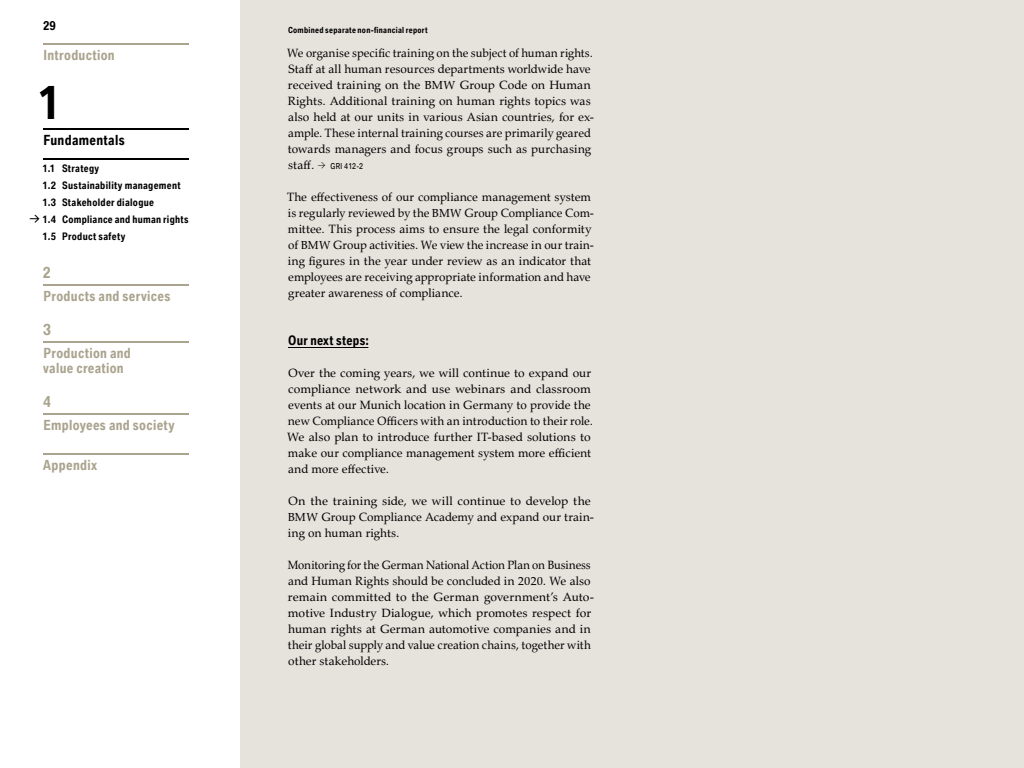
<style>
.page{position:relative;width:1024px;height:768px;background:#fff}
.page>*{position:absolute;margin:0;border:0;box-sizing:border-box;transform-origin:0 0}
.t1{font:700 45px "BMW Group Condensed";color:#000}
.t2{font:700 15px "BMW Group Condensed";color:#aaa38e}
.t3{font:700 13.5px/15px "BMW Group Condensed";letter-spacing:.015em;color:#aaa38e}
.t4{font:700 13.5px "BMW Group Condensed";letter-spacing:.015em;color:#000}
.t5{font:700 13.5px "BMW Group Expert 2016";color:#000}
.t6{font:700 12.7px "BMW Group Condensed";letter-spacing:.015em;color:#000}
.t7{font:12px/16px "BMW Group Serif";color:#000}
.t8{font:12px/16px "BMW Group Serif";color:#000;scale:.96 1}
.t9{font:700 12px "BMW Group Condensed";color:#000}
.t10{font:700 10px/17px "BMW Group Condensed";letter-spacing:.025em;color:#000}
.t11{font:700 8.1px "BMW Group Condensed";letter-spacing:.025em;color:#000}
.t12{font:7.9px "BMW Group Condensed";letter-spacing:.015em;color:#000}
.s1{font-size:11.7px}
.s2{font-family:"BMW Group Serif";font-size:12px}
.s3{font-family:"BMW Group Expert 2016";font-size:9.5px}
.s4{font-size:8.1px}
</style>
<div class="page">
<div style="left:240px;top:0;width:784px;height:768px;background:#e6e3dd"></div>
<hr style="left:288px;top:347px;width:80px;height:1px;background:#000">
<hr style="left:43px;top:43px;width:146px;height:2px;background:#aaa38e">
<hr style="left:43px;top:128px;width:146px;height:2px;background:#000">
<hr style="left:43px;top:158px;width:146px;height:2px;background:#000">
<hr style="left:43px;top:284px;width:146px;height:2px;background:#aaa38e">
<hr style="left:43px;top:341px;width:146px;height:2px;background:#aaa38e">
<hr style="left:43px;top:413px;width:146px;height:2px;background:#aaa38e">
<hr style="left:43px;top:453px;width:146px;height:2px;background:#aaa38e">
<p class="t9" style="left:43px;top:18px;width:15px">29</p>
<p class="t3" style="left:43px;top:47px;width:73px">Introduction</p>
<h1 class="t1" style="left:37px;top:73px;width:26px">1</h1>
<p class="t4" style="left:43px;top:131px;width:83px">Fundamentals</p>
<p class="t10" style="left:43px;top:159px;width:148px">1.1 Strategy<br>1.2 Sustainability management<br>1.3 Stakeholder dialogue<br>1.4 Compliance and human rights<br>1.5 Product safety</p>
<p class="t2" style="left:43px;top:263px;width:10px">2</p>
<p class="t3" style="left:43px;top:288px;width:129px">Products and services</p>
<p class="t2" style="left:43px;top:320px;width:10px">3</p>
<p class="t3" style="left:43px;top:345px;width:89px">Production and value creation</p>
<p class="t2" style="left:43px;top:392px;width:10px">4</p>
<p class="t3" style="left:43px;top:417px;width:133px">Employees and society</p>
<p class="t3" style="left:43px;top:457px;width:56px">Appendix</p>
<p class="t5" style="left:29px;top:214px;width:13px">·</p>
<p class="t11" style="left:288px;top:25px;width:141px">Combined separate non-financial report</p>
<p class="t7" style="left:287px;top:44px;width:308px">We organise specific training on the subject of human rights.<br>Staff at all human resources departments worldwide have received training on the <span class="s1">BMW</span> Group Code on Human Rights. Additional training on human rights topics was also held at our units in various Asian countries, for ex&shy;ample. These internal training courses are primarily geared towards managers and focus groups such as purchasing</p>
<p class="t12" style="left:288px;top:161px;width:77px"><span class="s2">staff.</span> <span class="s3">•</span> GRI 412<span class="s4">-</span>2</p>
<p class="t7" style="left:287px;top:188px;width:308px">The effectiveness of our compliance management system is regularly reviewed by the <span class="s1">BMW</span> Group Compliance Com&shy;mittee. This process aims to ensure the legal conformity of <span class="s1">BMW</span> Group activities. We view the increase in our train&shy;ing figures in the year under review as an indicator that employees are receiving appropriate information and have greater awareness of compliance.</p>
<p class="t6" style="left:288px;top:332px;width:82px">Our next steps:</p>
<p class="t7" style="left:287px;top:364px;width:307px">Over the coming years, we will continue to expand our compliance network and use webinars and classroom events at our Munich location in Germany to provide the new Compliance Officers with an introduction to their role.<br>We also plan to introduce further IT-based solutions to make our compliance management system more efficient and more effective.</p>
<p class="t7" style="left:288px;top:492px;width:307px">On the training side, we will continue to develop the<br><span class="s1">BMW</span> Group Compliance Academy and expand our train&shy;ing on human rights.</p>
<p class="t8" style="left:288px;top:556px;width:320px">Monitoring for the German National Action Plan on Business and Human Rights should be concluded in <span class="s1">2020</span>. We also remain committed to the German government’s Auto&shy;motive Industry Dialogue, which promotes respect for human rights at German automotive companies and in their global supply and value creation chains, together with other stakeholders.</p>
</div>
